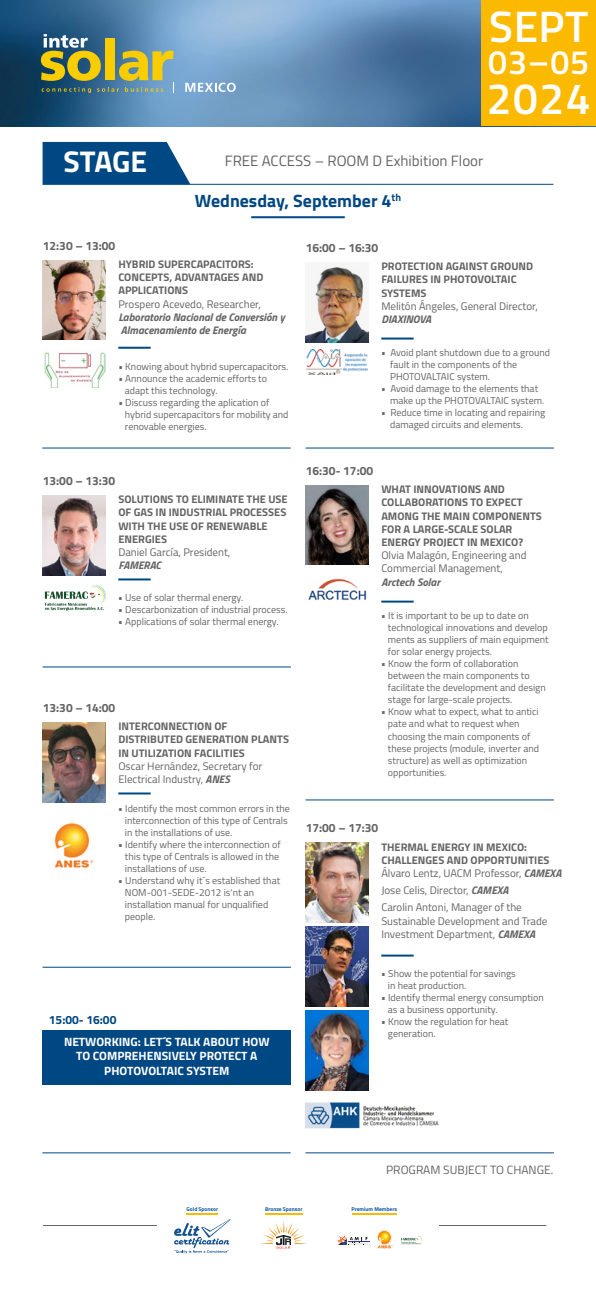
<style>
.page{position:relative;width:596px;height:1291px;background:#fff}
.page>*{position:absolute;margin:0;border:0;box-sizing:border-box;transform-origin:0 0}
.t1{font:600 44.1px/71.3px "Titillium";letter-spacing:.025em;color:#fff}
.t2{font:600 33.8px "Titillium";color:#fff}
.t3{font:700 30px "Titillium";letter-spacing:-.005em;color:#fff}
.t4{font:700 17.8px "Titillium";color:#004884}
.t5{font:15px "Titillium";color:#646464}
.t6{font:700 12px/14.4px "Titillium";color:#fff;text-align:center}
.t7{font:700 12px "Titillium";color:#646464}
.t8{font:12px "Titillium";color:#646464}
.t9{font:700 12px "Titillium";color:#004884}
.t10{font:700 11px/13.2px "Titillium";color:#646464}
.t11{font:11px/13.2px "Titillium";color:#646464}
.t12{font:italic 700 11px/13.2px "Titillium";color:#646464}
.t13{font:10px/12px "Titillium";color:#646464}
.t14{font:700 5.5px "Titillium Web";color:#0d5aa0}
.s1{font-weight:700;font-style:italic}
.s2{font-weight:400}
.s3{font-style:italic}
</style>
<div class="page">
<img style="left:43px;top:722px;width:63px;height:80px">
<svg style="left:43px;top:142px;width:147px;height:42px;background:#13568d"></svg>
<img style="left:0;top:0;width:481px;height:126px">
<svg style="left:185px;top:83px;width:50px;height:9px"></svg>
<svg style="left:41px;top:34px;width:133px;height:59px;background:#859569"></svg>
<div style="left:481px;top:0;width:114px;height:126px;background:#fbba00"></div>
<hr style="left:118px;top:347px;width:32px;height:2px;background:#004884">
<hr style="left:251px;top:216px;width:93px;height:2px;background:#004884">
<img style="left:43px;top:260px;width:63px;height:80px">
<hr style="left:42px;top:448px;width:248px;height:1px;background:#004884">
<hr style="left:118px;top:578px;width:32px;height:2px;background:#004884">
<img style="left:43px;top:495px;width:63px;height:80px">
<hr style="left:42px;top:1152px;width:248px;height:1px;background:#004884">
<hr style="left:118px;top:792px;width:32px;height:2px;background:#004884">
<hr style="left:43px;top:967px;width:248px;height:1px;background:#004884">
<hr style="left:43px;top:666px;width:248px;height:1px;background:#004884">
<hr style="left:43px;top:184px;width:510px;height:1px;background:#004884">
<hr style="left:305px;top:1152px;width:248px;height:1px;background:#004884">
<div style="left:43px;top:1030px;width:248px;height:54px;background:#004884"></div>
<img style="left:44px;top:352px;width:62px;height:35px">
<svg style="left:45px;top:585px;width:61px;height:25px"></svg>
<hr style="left:351px;top:1213px;width:45px;height:1px;background:#fbba00">
<svg style="left:337px;top:1235px;width:32px;height:10px"></svg>
<img style="left:376px;top:1230px;width:17px;height:18px">
<svg style="left:401px;top:1235px;width:21px;height:10px"></svg>
<hr style="left:187px;top:1213px;width:31px;height:1px;background:#fbba00">
<svg style="left:174px;top:1219px;width:56px;height:34px"></svg>
<hr style="left:265px;top:1213px;width:37px;height:1px;background:#fbba00">
<svg style="left:261px;top:1221px;width:45px;height:25px"></svg>
<hr style="left:275px;top:1246px;width:16px;height:3px;background:#ec1c24">
<hr style="left:438px;top:1225px;width:108px;height:1px;background:#646464">
<hr style="left:43px;top:1225px;width:114px;height:1px;background:#646464">
<img style="left:306px;top:349px;width:61px;height:25px">
<img style="left:305px;top:264px;width:63px;height:78px">
<hr style="left:381px;top:337px;width:32px;height:2px;background:#004884">
<hr style="left:305px;top:448px;width:248px;height:1px;background:#004884">
<hr style="left:305px;top:799px;width:248px;height:1px;background:#004884">
<img style="left:305px;top:485px;width:63px;height:80px">
<hr style="left:381px;top:600px;width:32px;height:2px;background:#004884">
<img style="left:308px;top:578px;width:59px;height:23px">
<img style="left:305px;top:842px;width:63px;height:80px">
<img style="left:305px;top:1010px;width:63px;height:80px">
<img style="left:305px;top:926px;width:63px;height:80px">
<hr style="left:381px;top:954px;width:32px;height:2px;background:#004884">
<img style="left:305px;top:1102px;width:134px;height:27px">
<img style="left:54px;top:821px;width:40px;height:47px">
<h3 class="t3" style="left:63px;top:138px;width:85px">STAGE</h3>
<p class="t7" style="left:43px;top:236px;width:74px">12:30 – 13:00</p>
<h1 class="t1" style="left:486px;top:-11px;width:105px">SEPT<br>2024</h1>
<h2 class="t2" style="left:488px;top:37px;width:102px">03–05</h2>
<h3 class="t5" style="left:225px;top:149px;width:260px">FREE ACCESS – ROOM D Exhibition Floor</h3>
<h3 class="t4" style="left:195px;top:187px;width:207px">Wednesday, September 4<sup>th</sup></h3>
<p class="t7" style="left:305px;top:239px;width:74px">16:00 – 16:30</p>
<p class="t10" style="left:118px;top:257px;width:146px">HYBRID SUPERCAPACITORS:<br>CONCEPTS, ADVANTAGES AND<br>APPLICATIONS</p>
<p class="t11" style="left:118px;top:297px;width:144px">Prospero Acevedo, Researcher,</p>
<p class="t12" style="left:118px;top:310px;width:168px">Laboratorio Nacional de Conversión y<br>Almacenamiento de Energía</p>
<p class="t13" style="left:118px;top:360px;width:171px">• Knowing about hybrid supercapacitors.</p>
<p class="t13" style="left:125px;top:372px;width:143px;text-indent:-7px">• Announce the academic efforts to adapt this technology.</p>
<p class="t13" style="left:125px;top:396px;width:165px;text-indent:-7px">• Discuss regarding the aplication of hybrid supercapacitors for mobility and renovable energies.</p>
<p class="t7" style="left:43px;top:472px;width:74px">13:00 – 13:30</p>
<p class="t10" style="left:118px;top:492px;width:171px">SOLUTIONS TO ELIMINATE THE USE<br>OF GAS IN INDUSTRIAL PROCESSES<br>WITH THE USE OF RENEWABLE<br>ENERGIES</p>
<p class="t11" style="left:118px;top:545px;width:113px">Daniel García, President,</p>
<p class="t12" style="left:118px;top:558px;width:44px">FAMERAC</p>
<p class="t13" style="left:118px;top:591px;width:126px">• Use of solar thermal energy.</p>
<p class="t13" style="left:118px;top:603px;width:171px">• Descarbonization of industrial process.</p>
<p class="t13" style="left:118px;top:615px;width:162px">• Applications of solar thermal energy.</p>
<p class="t7" style="left:43px;top:698px;width:74px">13:30 – 14:00</p>
<p class="t10" style="left:118px;top:719px;width:172px">INTERCONNECTION OF<br>DISTRIBUTED GENERATION PLANTS<br>IN UTILIZATION FACILITIES</p>
<p class="t11" style="left:118px;top:759px;width:145px">Oscar Hernández, Secretary for<br>Electrical Industry, <span class="s1">ANES</span></p>
<p class="t13" style="left:125px;top:802px;width:166px;text-indent:-7px">• Identify the most common errors in the interconnection of this type of Centrals in the installations of use.</p>
<p class="t13" style="left:125px;top:838px;width:157px;text-indent:-7px">• Identify where the interconnection of this type of Centrals is allowed in the installations of use.</p>
<p class="t13" style="left:125px;top:874px;width:157px;text-indent:-7px">• Understand why it´s established that<br>NOM-001-SEDE-2012 is'nt an installation manual for unqualified people.</p>
<p class="t9" style="left:49px;top:1011px;width:69px">15:00- 16:00</p>
<p class="t6" style="left:64px;top:1034px;width:207px">NETWORKING: LET´S TALK ABOUT HOW<br>TO COMPREHENSIVELY PROTECT A<br>PHOTOVOLTAIC SYSTEM</p>
<p class="t10" style="left:381px;top:259px;width:153px">PROTECTION AGAINST GROUND<br>FAILURES IN PHOTOVOLTAIC<br>SYSTEMS</p>
<p class="t11" style="left:381px;top:299px;width:158px">Melitón Ángeles, General Director,</p>
<p class="t12" style="left:381px;top:312px;width:51px">DIAXINOVA</p>
<p class="t13" style="left:390px;top:346px;width:161px;text-indent:-9px">• Avoid plant shutdown due to a ground fault in the components of the<br>PHOTOVALTAIC system.</p>
<p class="t13" style="left:390px;top:382px;width:156px;text-indent:-9px">• Avoid damage to the elements that make up the PHOTOVALTAIC system.</p>
<p class="t13" style="left:390px;top:406px;width:156px;text-indent:-9px">• Reduce time in locating and repairing damaged circuits and elements.</p>
<p class="t7" style="left:305px;top:461px;width:69px">16:30- 17:00</p>
<p class="t10" style="left:381px;top:482px;width:162px">WHAT INNOVATIONS AND<br>COLLABORATIONS TO EXPECT<br>AMONG THE MAIN COMPONENTS<br>FOR A LARGE-SCALE SOLAR<br>ENERGY PROJECT IN MEXICO?</p>
<p class="t11" style="left:381px;top:548px;width:146px">Olvia Malagón, Engineering and<br>Commercial Management,</p>
<p class="t12" style="left:381px;top:574px;width:60px">Arctech Solar</p>
<p class="t13" style="left:387px;top:609px;width:162px;text-indent:-7px">• It is important to be up to date on technological innovations and develop ments as suppliers of main equipment for solar energy projects.</p>
<p class="t13" style="left:387px;top:657px;width:159px;text-indent:-7px">• Know the form of collaboration between the main components to facilitate the development and design stage for large-scale projects.</p>
<p class="t13" style="left:387px;top:705px;width:152px;text-indent:-7px">• Know what to expect, what to antici pate and what to request when choosing the main components of these projects (module, inverter and structure) as well as optimization opportunities.</p>
<p class="t7" style="left:305px;top:819px;width:74px">17:00 – 17:30</p>
<p class="t10" style="left:381px;top:839px;width:181px">THERMAL ENERGY IN MEXICO:<br>CHALLENGES AND OPPORTUNITIES<br><span class="s2">Álvaro Lentz, UACM Professor,</span> <span class="s3">CAMEXA</span></p>
<p class="t11" style="left:381px;top:881px;width:142px;line-height:17.2px">Jose Celis, Director, <span class="s1">CAMEXA<br></span>Carolin Antoni, Manager of the</p>
<p class="t11" style="left:381px;top:913px;width:167px">Sustainable Development and Trade<br>Investment Department, <span class="s1">CAMEXA</span></p>
<p class="t13" style="left:387px;top:967px;width:129px;text-indent:-7px">• Show the potential for savings in heat production.</p>
<p class="t13" style="left:387px;top:991px;width:157px;text-indent:-7px">• Identify thermal energy consumption as a business opportunity.</p>
<p class="t13" style="left:387px;top:1015px;width:122px;text-indent:-7px">• Know the regulation for heat generation.</p>
<p class="t8" style="left:386px;top:1161px;width:169px">PROGRAM SUBJECT TO CHANGE.</p>
<p class="t14" style="left:186px;top:1204px;width:33px">Gold Sponsor</p>
<p class="t14" style="left:265px;top:1204px;width:39px">Bronze Sponsor</p>
<p class="t14" style="left:351px;top:1205px;width:47px">Premium Members</p>
</div>
